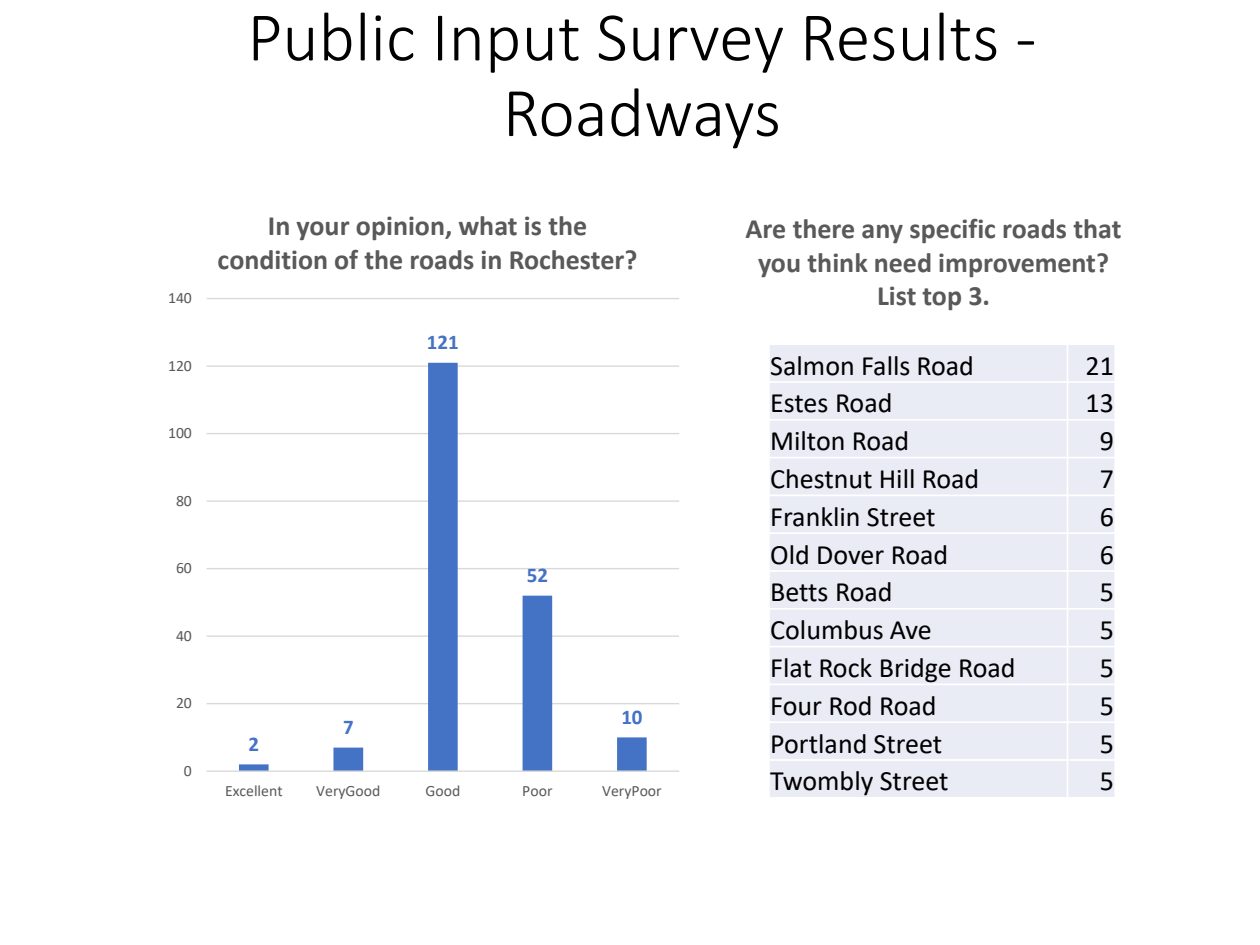
<style>
.page{position:relative;width:1260px;height:945px;background:#fff}
.page>*{position:absolute;margin:0;border:0;box-sizing:border-box;transform-origin:0 0}
.t1{font:300 70px/75.6px "Calibri";color:#000;text-align:center}
.t2{font:28px "Calibri";color:#000}
.t3{font:700 28px/33.6px "Calibri";color:#595959;text-align:center}
.t4{font:700 21px "Calibri";color:#4472c4}
.t5{font:15.75px "Calibri";color:#595959}
</style>
<div class="page">
<div style="left:769px;top:344px;width:299px;height:38px;background:#e9ebf5"></div>
<div style="left:1068px;top:344px;width:47px;height:38px;background:#e9ebf5"></div>
<div style="left:769px;top:382px;width:299px;height:38px;background:#e9ebf5"></div>
<div style="left:1068px;top:382px;width:47px;height:38px;background:#e9ebf5"></div>
<div style="left:769px;top:420px;width:299px;height:38px;background:#e9ebf5"></div>
<div style="left:1068px;top:420px;width:47px;height:38px;background:#e9ebf5"></div>
<div style="left:769px;top:458px;width:299px;height:37px;background:#e9ebf5"></div>
<div style="left:1068px;top:458px;width:47px;height:37px;background:#e9ebf5"></div>
<div style="left:769px;top:495px;width:299px;height:38px;background:#e9ebf5"></div>
<div style="left:1068px;top:495px;width:47px;height:38px;background:#e9ebf5"></div>
<div style="left:769px;top:533px;width:299px;height:38px;background:#e9ebf5"></div>
<div style="left:1068px;top:533px;width:47px;height:38px;background:#e9ebf5"></div>
<div style="left:769px;top:571px;width:299px;height:38px;background:#e9ebf5"></div>
<div style="left:1068px;top:571px;width:47px;height:38px;background:#e9ebf5"></div>
<div style="left:769px;top:609px;width:299px;height:38px;background:#e9ebf5"></div>
<div style="left:1068px;top:609px;width:47px;height:38px;background:#e9ebf5"></div>
<div style="left:769px;top:647px;width:299px;height:37px;background:#e9ebf5"></div>
<div style="left:1068px;top:647px;width:47px;height:37px;background:#e9ebf5"></div>
<div style="left:769px;top:684px;width:299px;height:38px;background:#e9ebf5"></div>
<div style="left:1068px;top:684px;width:47px;height:38px;background:#e9ebf5"></div>
<div style="left:769px;top:722px;width:299px;height:38px;background:#e9ebf5"></div>
<div style="left:1068px;top:722px;width:47px;height:38px;background:#e9ebf5"></div>
<div style="left:769px;top:760px;width:299px;height:38px;background:#e9ebf5"></div>
<div style="left:1068px;top:760px;width:47px;height:38px;background:#e9ebf5"></div>
<hr style="left:1067px;top:343px;width:1px;height:456px;background:#fff">
<hr style="left:768px;top:381px;width:348px;height:2px;background:#fff">
<hr style="left:768px;top:419px;width:348px;height:2px;background:#fff">
<hr style="left:768px;top:457px;width:348px;height:1px;background:#fff">
<hr style="left:768px;top:495px;width:348px;height:1px;background:#fff">
<hr style="left:768px;top:532px;width:348px;height:2px;background:#fff">
<hr style="left:768px;top:570px;width:348px;height:2px;background:#fff">
<hr style="left:768px;top:608px;width:348px;height:2px;background:#fff">
<hr style="left:768px;top:646px;width:348px;height:1px;background:#fff">
<hr style="left:768px;top:684px;width:348px;height:1px;background:#fff">
<hr style="left:768px;top:721px;width:348px;height:2px;background:#fff">
<hr style="left:768px;top:759px;width:348px;height:2px;background:#fff">
<hr style="left:768px;top:343px;width:2px;height:456px;background:#fff">
<hr style="left:1114px;top:343px;width:2px;height:456px;background:#fff">
<hr style="left:768px;top:343px;width:348px;height:2px;background:#fff">
<hr style="left:768px;top:797px;width:348px;height:2px;background:#fff">
<hr style="left:207px;top:703px;width:472px;height:1px;background:#d9d9d9">
<hr style="left:207px;top:635px;width:472px;height:2px;background:#d9d9d9">
<hr style="left:207px;top:568px;width:472px;height:1px;background:#d9d9d9">
<hr style="left:207px;top:500px;width:472px;height:2px;background:#d9d9d9">
<hr style="left:207px;top:433px;width:472px;height:1px;background:#d9d9d9">
<hr style="left:207px;top:365px;width:472px;height:2px;background:#d9d9d9">
<hr style="left:207px;top:298px;width:472px;height:1px;background:#d9d9d9">
<svg style="left:239px;top:363px;width:408px;height:407px"></svg>
<hr style="left:207px;top:770px;width:472px;height:2px;background:#d9d9d9">
<p class="t5" style="left:168px;top:291px;width:25px">140</p>
<p class="t5" style="left:168px;top:359px;width:25px">120</p>
<p class="t5" style="left:168px;top:426px;width:25px">100</p>
<p class="t5" style="left:176px;top:494px;width:17px">80</p>
<p class="t5" style="left:176px;top:561px;width:17px">60</p>
<p class="t5" style="left:176px;top:629px;width:17px">40</p>
<p class="t5" style="left:176px;top:696px;width:17px">20</p>
<p class="t5" style="left:184px;top:764px;width:9px">0</p>
<h2 class="t1" style="left:247px;top:5px;width:791px">Public Input Survey Results -<br>Roadways</h2>
<p class="t3" style="left:218px;top:211px;width:421px;line-height:34.1px">In your opinion, what is the condition of the roads in Rochester?</p>
<p class="t4" style="left:427px;top:333px;width:33px">121</p>
<p class="t4" style="left:248px;top:735px;width:12px">2</p>
<p class="t4" style="left:343px;top:718px;width:12px">7</p>
<p class="t4" style="left:527px;top:566px;width:23px">52</p>
<p class="t4" style="left:621px;top:708px;width:23px">10</p>
<p class="t5" style="left:225px;top:784px;width:59px">Excellent</p>
<p class="t5" style="left:316px;top:784px;width:66px">VeryGood</p>
<p class="t5" style="left:425px;top:784px;width:36px">Good</p>
<p class="t5" style="left:522px;top:784px;width:32px">Poor</p>
<p class="t5" style="left:602px;top:784px;width:61px">VeryPoor</p>
<p class="t3" style="left:746px;top:214px;width:377px">Are there any specific roads that you think need improvement?</p>
<p class="t3" style="left:877px;top:281px;width:114px">List top 3.</p>
<p class="t2" style="left:770px;top:354px;width:205px">Salmon Falls Road</p>
<p class="t2" style="left:1086px;top:354px;width:30px">21</p>
<p class="t2" style="left:770px;top:391px;width:124px">Estes Road</p>
<p class="t2" style="left:1086px;top:391px;width:30px">13</p>
<p class="t2" style="left:770px;top:429px;width:141px">Milton Road</p>
<p class="t2" style="left:1100px;top:429px;width:16px">9</p>
<p class="t2" style="left:770px;top:467px;width:211px">Chestnut Hill Road</p>
<p class="t2" style="left:1100px;top:467px;width:16px">7</p>
<p class="t2" style="left:770px;top:505px;width:167px">Franklin Street</p>
<p class="t2" style="left:1100px;top:505px;width:16px">6</p>
<p class="t2" style="left:770px;top:543px;width:180px">Old Dover Road</p>
<p class="t2" style="left:1100px;top:543px;width:16px">6</p>
<p class="t2" style="left:770px;top:580px;width:124px">Betts Road</p>
<p class="t2" style="left:1100px;top:580px;width:16px">5</p>
<p class="t2" style="left:770px;top:618px;width:163px">Columbus Ave</p>
<p class="t2" style="left:1100px;top:618px;width:16px">5</p>
<p class="t2" style="left:770px;top:656px;width:247px">Flat Rock Bridge Road</p>
<p class="t2" style="left:1100px;top:656px;width:16px">5</p>
<p class="t2" style="left:770px;top:694px;width:168px">Four Rod Road</p>
<p class="t2" style="left:1100px;top:694px;width:16px">5</p>
<p class="t2" style="left:770px;top:732px;width:174px">Portland Street</p>
<p class="t2" style="left:1100px;top:732px;width:16px">5</p>
<p class="t2" style="left:770px;top:769px;width:180px">Twombly Street</p>
<p class="t2" style="left:1100px;top:769px;width:16px">5</p>
</div>
